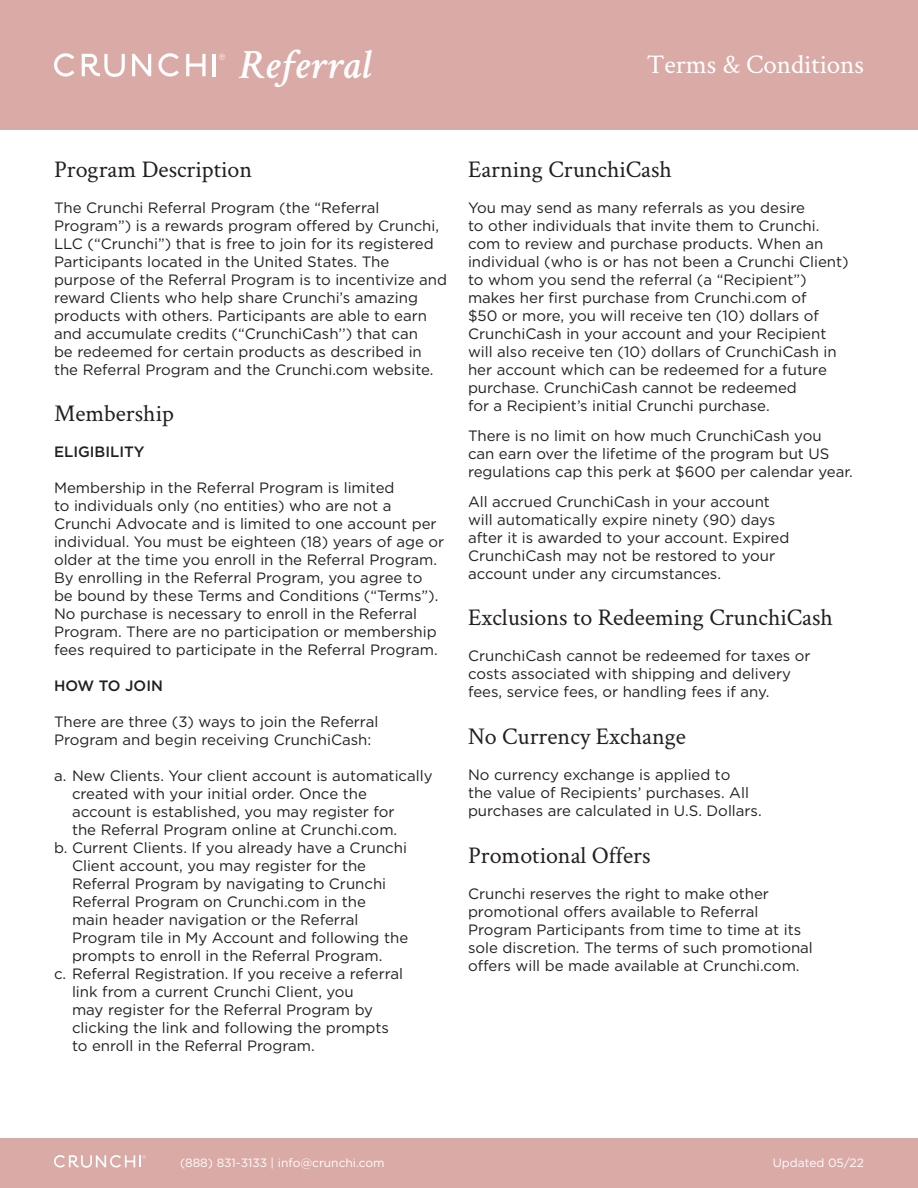
<style>
.page{position:relative;width:918px;height:1188px;background:#fff}
.page>*{position:absolute;margin:0;border:0;box-sizing:border-box;transform-origin:0 0}
.t1{font:italic 600 41.85px "Crimson Text";color:#fff}
.t2{font:27px "Crimson Text";color:#fff}
.t3{font:24px "Crimson Text";color:#231f20}
.t4{font:15px/18px "Gotham";color:#231f20}
.t5{font:500 15px "Gotham";color:#231f20}
.t6{font:12px "Gotham";color:#fff}
</style>
<div class="page">
<div style="left:0;top:0;width:918px;height:130px;background:#daaaa6"></div>
<div style="left:0;top:1138px;width:918px;height:50px;background:#daaaa6"></div>
<svg style="left:54px;top:53px;width:21px;height:24px"></svg>
<svg style="left:158px;top:53px;width:21px;height:24px"></svg>
<svg style="left:132px;top:54px;width:19px;height:22px"></svg>
<svg style="left:186px;top:54px;width:20px;height:22px"></svg>
<hr style="left:213px;top:54px;width:3px;height:22px;background:#fff">
<svg style="left:82px;top:54px;width:43px;height:23px"></svg>
<svg style="left:219px;top:54px;width:6px;height:6px"></svg>
<svg style="left:54px;top:1155px;width:92px;height:13px"></svg>
<h1 class="t1" style="left:239px;top:35px;width:133px">Referral</h1>
<h2 class="t2" style="left:647px;top:46px;width:219px">Terms &amp; Conditions</h2>
<p class="t3" style="left:54px;top:153px;width:200px">Program Description</p>
<p class="t4" style="left:54px;top:198px;width:395px">The Crunchi Referral Program (the “Referral Program”) is a rewards program offered by Crunchi, LLC (“Crunchi”) that is free to join for its registered Participants located in the United States. The purpose of the Referral Program is to incentivize and reward Clients who help share Crunchi’s amazing products with others. Participants are able to earn and accumulate credits (“CrunchiCash’’) that can<br>be redeemed for certain products as described in the Referral Program and the Crunchi.com website.</p>
<p class="t3" style="left:54px;top:397px;width:121px">Membership</p>
<p class="t5" style="left:54px;top:442px;width:92px">ELIGIBILITY</p>
<p class="t4" style="left:54px;top:479px;width:392px">Membership in the Referral Program is limited<br>to individuals only (no entities) who are not a Crunchi Advocate and is limited to one account per individual. You must be eighteen (18) years of age or older at the time you enroll in the Referral Program.<br>By enrolling in the Referral Program, you agree to be bound by these Terms and Conditions (“Terms”).<br>No purchase is necessary to enroll in the Referral Program. There are no participation or membership fees required to participate in the Referral Program.</p>
<p class="t5" style="left:54px;top:676px;width:110px">HOW TO JOIN</p>
<p class="t4" style="left:54px;top:713px;width:326px">There are three (3) ways to join the Referral<br>Program and begin receiving CrunchiCash:</p>
<p class="t4" style="left:72px;top:767px;width:362px;text-indent:-18px">a. New Clients. Your client account is automatically created with your initial order. Once the<br>account is established, you may register for<br>the Referral Program online at Crunchi.com.</p>
<p class="t4" style="left:72px;top:839px;width:338px;text-indent:-18px">b. Current Clients. If you already have a Crunchi Client account, you may register for the Referral Program by navigating to Crunchi Referral Program on Crunchi.com in the<br>main header navigation or the Referral Program tile in My Account and following the prompts to enroll in the Referral Program.</p>
<p class="t4" style="left:72px;top:965px;width:333px;text-indent:-18px">c. Referral Registration. If you receive a referral link from a current Crunchi Client, you<br>may register for the Referral Program by clicking the link and following the prompts to enroll in the Referral Program.</p>
<p class="t3" style="left:468px;top:153px;width:205px">Earning CrunchiCash</p>
<p class="t4" style="left:468px;top:198px;width:382px">You may send as many referrals as you desire<br>to other individuals that invite them to Crunchi. com to review and purchase products. When an individual (who is or has not been a Crunchi Client) to whom you send the referral (a “Recipient”) makes her first purchase from Crunchi.com of<br>$50 or more, you will receive ten (10) dollars of CrunchiCash in your account and your Recipient will also receive ten (10) dollars of CrunchiCash in her account which can be redeemed for a future purchase. CrunchiCash cannot be redeemed<br>for a Recipient’s initial Crunchi purchase.</p>
<p class="t4" style="left:468px;top:426px;width:386px">There is no limit on how much CrunchiCash you<br>can earn over the lifetime of the program but US regulations cap this perk at $600 per calendar year.</p>
<p class="t4" style="left:468px;top:492px;width:323px">All accrued CrunchiCash in your account will automatically expire ninety (90) days after it is awarded to your account. Expired CrunchiCash may not be restored to your account under any circumstances.</p>
<p class="t3" style="left:468px;top:601px;width:366px">Exclusions to Redeeming CrunchiCash</p>
<p class="t4" style="left:468px;top:647px;width:344px">CrunchiCash cannot be redeemed for taxes or costs associated with shipping and delivery fees, service fees, or handling fees if any.</p>
<p class="t3" style="left:468px;top:720px;width:219px">No Currency Exchange</p>
<p class="t4" style="left:468px;top:766px;width:295px">No currency exchange is applied to<br>the value of Recipients’ purchases. All purchases are calculated in U.S. Dollars.</p>
<p class="t3" style="left:468px;top:839px;width:184px">Promotional Offers</p>
<p class="t4" style="left:468px;top:884px;width:346px">Crunchi reserves the right to make other promotional offers available to Referral Program Participants from time to time at its sole discretion. The terms of such promotional offers will be made available at Crunchi.com.</p>
<p class="t6" style="left:180px;top:1155px;width:206px">(888) 831-3133 | info@crunchi.com</p>
<p class="t6" style="left:773px;top:1155px;width:93px">Updated 05/22</p>
</div>
